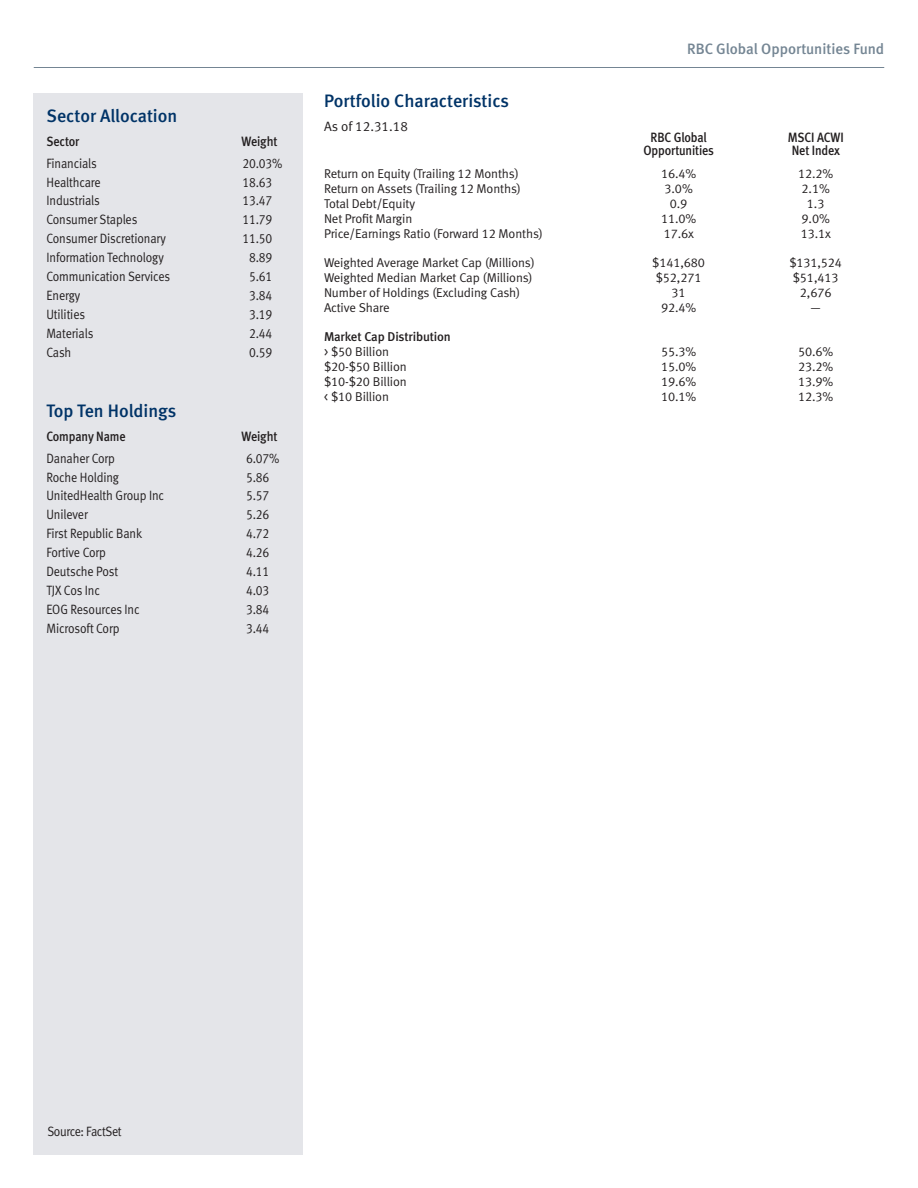
<style>
.page{position:relative;width:918px;height:1188px;background:#fff}
.page>*{position:absolute;margin:0;border:0;box-sizing:border-box;transform-origin:0 0}
.t1{font:18px "Meta Medium LF";color:#003367}
.t2{font:15px "Meta Medium LF";color:#748593}
.t3{font:13.5px "Meta Normal LF";letter-spacing:-.01em;color:#231f20;scale:.9 1}
.t4{font:13.5px/13.5px "Meta Medium LF";letter-spacing:-.01em;color:#231f20;text-align:center;scale:.9 1}
.t5{font:13.5px "Meta Normal LF";letter-spacing:-.03em;color:#231f20;scale:.9 1}
.t6{font:13.5px "Meta Normal LF";letter-spacing:-.01em;color:#231f20}
.t7{font:12.75px "Meta Normal LF";letter-spacing:-.01em;color:#231f20}
.t8{font:12.75px "Meta Medium LF";letter-spacing:-.01em;color:#231f20}
</style>
<div class="page">
<div style="left:34px;top:93px;width:269px;height:1061px;background:#e4e5e9"></div>
<hr style="left:34px;top:67px;width:850px;height:1px;background:#748593">
<p class="t1" style="left:46px;top:105px;width:132px">Sector Allocation</p>
<p class="t4" style="left:46px;top:135px;width:38px">Sector</p>
<p class="t4" style="left:242px;top:135px;width:41px">Weight</p>
<p class="t3" style="left:46px;top:155px;width:58px">Financials</p>
<p class="t3" style="left:242px;top:155px;width:46px">20.03%</p>
<p class="t3" style="left:46px;top:174px;width:62px">Healthcare</p>
<p class="t3" style="left:242px;top:174px;width:35px">18.63</p>
<p class="t3" style="left:46px;top:193px;width:61px">Industrials</p>
<p class="t3" style="left:242px;top:193px;width:35px">13.47</p>
<p class="t3" style="left:46px;top:212px;width:102px">Consumer Staples</p>
<p class="t3" style="left:242px;top:212px;width:35px">11.79</p>
<p class="t3" style="left:46px;top:231px;width:134px">Consumer Discretionary</p>
<p class="t3" style="left:242px;top:231px;width:35px">11.50</p>
<p class="t3" style="left:46px;top:250px;width:132px">Information Technology</p>
<p class="t3" style="left:249px;top:250px;width:27px">8.89</p>
<p class="t3" style="left:46px;top:269px;width:139px">Communication Services</p>
<p class="t3" style="left:249px;top:269px;width:27px">5.61</p>
<p class="t3" style="left:46px;top:287px;width:39px">Energy</p>
<p class="t3" style="left:249px;top:287px;width:27px">3.84</p>
<p class="t3" style="left:46px;top:306px;width:44px">Utilities</p>
<p class="t3" style="left:249px;top:306px;width:27px">3.19</p>
<p class="t3" style="left:46px;top:325px;width:54px">Materials</p>
<p class="t3" style="left:249px;top:325px;width:27px">2.44</p>
<p class="t3" style="left:46px;top:344px;width:29px">Cash</p>
<p class="t3" style="left:249px;top:344px;width:27px">0.59</p>
<p class="t1" style="left:46px;top:400px;width:131px">Top Ten Holdings</p>
<p class="t4" style="left:46px;top:430px;width:90px">Company Name</p>
<p class="t4" style="left:242px;top:430px;width:41px">Weight</p>
<p class="t3" style="left:46px;top:450px;width:78px">Danaher Corp</p>
<p class="t3" style="left:246px;top:450px;width:39px">6.07%</p>
<p class="t3" style="left:46px;top:469px;width:82px">Roche Holding</p>
<p class="t3" style="left:246px;top:469px;width:27px">5.86</p>
<p class="t3" style="left:46px;top:488px;width:132px">UnitedHealth Group Inc</p>
<p class="t3" style="left:246px;top:488px;width:27px">5.57</p>
<p class="t3" style="left:46px;top:507px;width:47px">Unilever</p>
<p class="t3" style="left:246px;top:507px;width:27px">5.26</p>
<p class="t3" style="left:46px;top:526px;width:108px">First Republic Bank</p>
<p class="t3" style="left:246px;top:526px;width:27px">4.72</p>
<p class="t3" style="left:46px;top:545px;width:68px">Fortive Corp</p>
<p class="t3" style="left:246px;top:545px;width:27px">4.26</p>
<p class="t3" style="left:46px;top:564px;width:81px">Deutsche Post</p>
<p class="t3" style="left:246px;top:564px;width:27px">4.11</p>
<p class="t3" style="left:46px;top:582px;width:61px">TJX Cos Inc</p>
<p class="t3" style="left:246px;top:582px;width:27px">4.03</p>
<p class="t3" style="left:46px;top:601px;width:105px">EOG Resources Inc</p>
<p class="t3" style="left:246px;top:601px;width:27px">3.84</p>
<p class="t3" style="left:46px;top:620px;width:83px">Microsoft Corp</p>
<p class="t3" style="left:246px;top:620px;width:27px">3.44</p>
<p class="t1" style="left:324px;top:90px;width:186px">Portfolio Characteristics</p>
<p class="t6" style="left:324px;top:119px;width:86px">As of 12.31.18</p>
<p class="t7" style="left:324px;top:166px;width:196px">Return on Equity (Trailing 12 Months)</p>
<p class="t7" style="left:324px;top:181px;width:198px">Return on Assets (Trailing 12 Months)</p>
<p class="t7" style="left:324px;top:196px;width:93px">Total Debt/Equity</p>
<p class="t7" style="left:324px;top:211px;width:90px">Net Profit Margin</p>
<p class="t7" style="left:324px;top:226px;width:220px">Price/Earnings Ratio (Forward 12 Months)</p>
<p class="t7" style="left:324px;top:255px;width:212px">Weighted Average Market Cap (Millions)</p>
<p class="t7" style="left:324px;top:270px;width:210px">Weighted Median Market Cap (Millions)</p>
<p class="t7" style="left:324px;top:285px;width:198px">Number of Holdings (Excluding Cash)</p>
<p class="t7" style="left:324px;top:300px;width:67px">Active Share</p>
<p class="t8" style="left:324px;top:329px;width:128px">Market Cap Distribution</p>
<p class="t7" style="left:324px;top:344px;width:67px">&gt; $50 Billion</p>
<p class="t7" style="left:324px;top:359px;width:84px">$20-$50 Billion</p>
<p class="t7" style="left:324px;top:374px;width:84px">$10-$20 Billion</p>
<p class="t7" style="left:324px;top:389px;width:67px">&lt; $10 Billion</p>
<p class="t2" style="left:687px;top:40px;width:199px">RBC Global Opportunities Fund</p>
<p class="t4" style="left:643px;top:130px;width:80px">RBC Global<br>Opportunities</p>
<p class="t4" style="left:788px;top:130px;width:64px">MSCI ACWI</p>
<p class="t4" style="left:792px;top:144px;width:55px">Net Index</p>
<p class="t7" style="left:661px;top:166px;width:37px">16.4%</p>
<p class="t7" style="left:665px;top:181px;width:30px">3.0%</p>
<p class="t7" style="left:670px;top:196px;width:19px">0.9</p>
<p class="t7" style="left:661px;top:211px;width:37px">11.0%</p>
<p class="t7" style="left:664px;top:226px;width:32px">17.6x</p>
<p class="t7" style="left:652px;top:255px;width:54px">$141,680</p>
<p class="t7" style="left:656px;top:270px;width:47px">$52,271</p>
<p class="t7" style="left:672px;top:285px;width:16px">31</p>
<p class="t7" style="left:661px;top:300px;width:37px">92.4%</p>
<p class="t7" style="left:661px;top:344px;width:37px">55.3%</p>
<p class="t7" style="left:661px;top:359px;width:37px">15.0%</p>
<p class="t7" style="left:661px;top:374px;width:37px">19.6%</p>
<p class="t7" style="left:661px;top:389px;width:37px">10.1%</p>
<p class="t7" style="left:798px;top:166px;width:37px">12.2%</p>
<p class="t7" style="left:802px;top:181px;width:30px">2.1%</p>
<p class="t7" style="left:807px;top:196px;width:19px">1.3</p>
<p class="t7" style="left:802px;top:211px;width:30px">9.0%</p>
<p class="t7" style="left:801px;top:226px;width:32px">13.1x</p>
<p class="t7" style="left:789px;top:255px;width:54px">$131,524</p>
<p class="t7" style="left:793px;top:270px;width:47px">$51,413</p>
<p class="t7" style="left:800px;top:285px;width:33px">2,676</p>
<p class="t7" style="left:811px;top:300px;width:12px">—</p>
<p class="t7" style="left:798px;top:344px;width:37px">50.6%</p>
<p class="t7" style="left:798px;top:359px;width:37px">23.2%</p>
<p class="t7" style="left:798px;top:374px;width:37px">13.9%</p>
<p class="t7" style="left:798px;top:389px;width:37px">12.3%</p>
<p class="t5" style="left:47px;top:1124px;width:84px">Source: FactSet</p>
</div>
